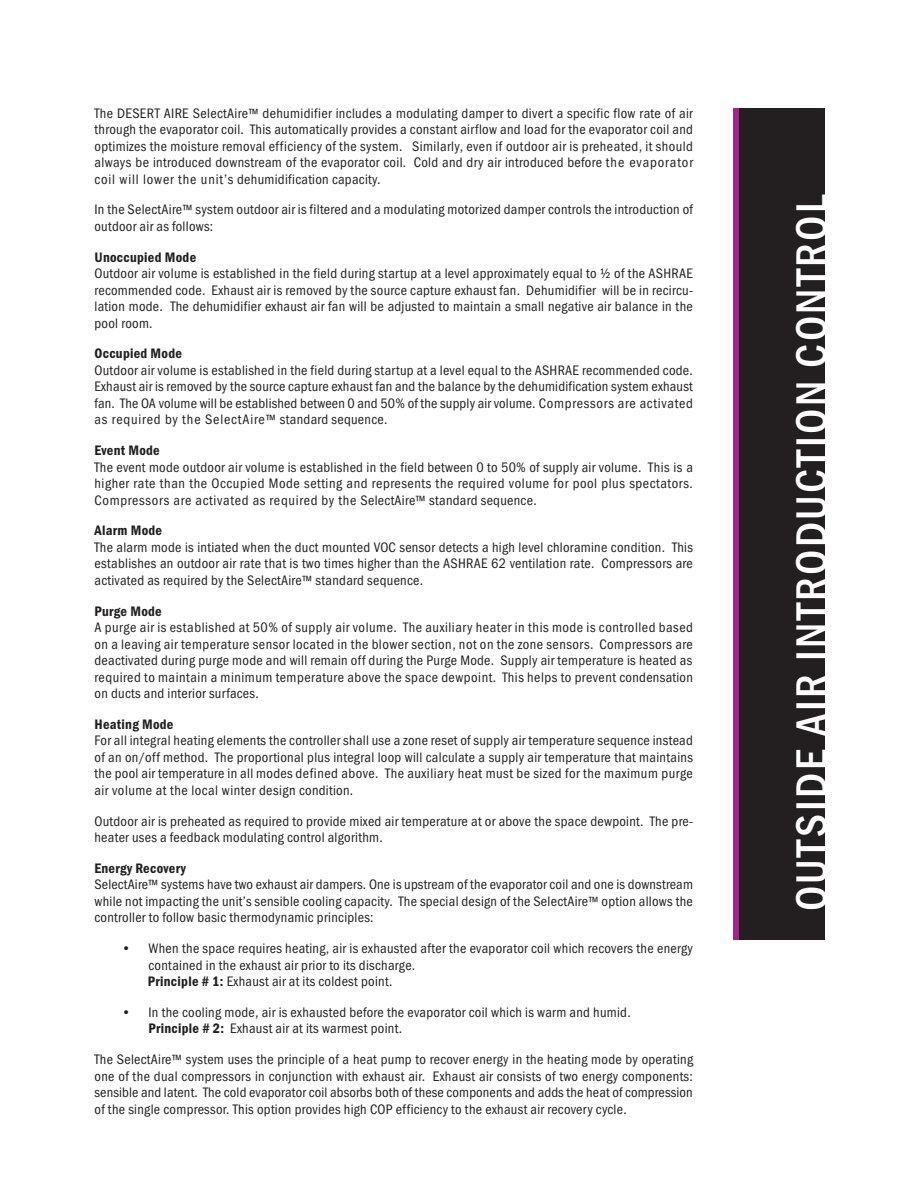
<style>
.page{position:relative;width:918px;height:1188px;background:#fff}
.page>*{position:absolute;margin:0;border:0;box-sizing:border-box;transform-origin:0 0}
.t1{font:500 condensed 45px "Franklin Gothic Itc T";letter-spacing:.055em;color:#fff}
.t2{font:condensed 14.25px/16.5px "Franklin Gothic Itc T";letter-spacing:.02em;color:#231f20;text-align:justify}
.t3{font:600 condensed 14.25px "Franklin Gothic Itc T";letter-spacing:.02em;color:#231f20}
.s1{font-weight:600}
</style>
<div class="page">
<div style="left:734px;top:108px;width:91px;height:836px;background:#231f20"></div>
<div style="left:733px;top:108px;width:6px;height:832px;background:#a6228e"></div>
<div style="left:732px;top:940px;width:105px;height:19px;background:#fff"></div>
<p class="t2" style="left:94px;top:106px;width:600px">The DESERT AIRE SelectAire™ dehumidifier includes a modulating damper to divert a specific flow rate of air through the evaporator coil. This automatically provides a constant airflow and load for the evaporator coil and optimizes the moisture removal efficiency of the system. Similarly, even if outdoor air is preheated, it should always be introduced downstream of the evaporator coil. Cold and dry air introduced before the evaporator coil will lower the unit’s dehumidification capacity.</p>
<p class="t2" style="left:94px;top:203px;width:600px">In the SelectAire™ system outdoor air is filtered and a modulating motorized damper controls the introduction of outdoor air as follows:</p>
<p class="t3" style="left:94px;top:252px;width:103px">Unoccupied Mode</p>
<p class="t2" style="left:94px;top:266px;width:600px">Outdoor air volume is established in the field during startup at a level approximately equal to ½ of the ASHRAE recommended code. Exhaust air is removed by the source capture exhaust fan. Dehumidifier will be in recircu&shy;lation mode. The dehumidifier exhaust air fan will be adjusted to maintain a small negative air balance in the pool room.</p>
<p class="t3" style="left:94px;top:348px;width:89px">Occupied Mode</p>
<p class="t2" style="left:94px;top:363px;width:600px">Outdoor air volume is established in the field during startup at a level equal to the ASHRAE recommended code.<br>Exhaust air is removed by the source capture exhaust fan and the balance by the dehumidification system exhaust fan. The OA volume will be established between 0 and 50% of the supply air volume. Compressors are activated as required by the SelectAire™ standard sequence.</p>
<p class="t3" style="left:94px;top:445px;width:67px">Event Mode</p>
<p class="t2" style="left:94px;top:460px;width:600px">The event mode outdoor air volume is established in the field between 0 to 50% of supply air volume. This is a higher rate than the Occupied Mode setting and represents the required volume for pool plus spectators.<br>Compressors are activated as required by the SelectAire™ standard sequence.</p>
<p class="t3" style="left:94px;top:525px;width:69px">Alarm Mode</p>
<p class="t2" style="left:94px;top:540px;width:600px">The alarm mode is intiated when the duct mounted VOC sensor detects a high level chloramine condition. This establishes an outdoor air rate that is two times higher than the ASHRAE 62 ventilation rate. Compressors are activated as required by the SelectAire™ standard sequence.</p>
<p class="t3" style="left:94px;top:606px;width:69px">Purge Mode</p>
<p class="t2" style="left:94px;top:620px;width:600px">A purge air is established at 50% of supply air volume. The auxiliary heater in this mode is controlled based on a leaving air temperature sensor located in the blower section, not on the zone sensors. Compressors are deactivated during purge mode and will remain off during the Purge Mode. Supply air temperature is heated as required to maintain a minimum temperature above the space dewpoint. This helps to prevent condensation on ducts and interior surfaces.</p>
<p class="t3" style="left:94px;top:719px;width:81px">Heating Mode</p>
<p class="t2" style="left:94px;top:734px;width:600px">For all integral heating elements the controller shall use a zone reset of supply air temperature sequence instead of an on/off method. The proportional plus integral loop will calculate a supply air temperature that maintains the pool air temperature in all modes defined above. The auxiliary heat must be sized for the maximum purge air volume at the local winter design condition.</p>
<p class="t2" style="left:94px;top:814px;width:600px">Outdoor air is preheated as required to provide mixed air temperature at or above the space dewpoint. The pre&shy;heater uses a feedback modulating control algorithm.</p>
<p class="t3" style="left:94px;top:863px;width:93px">Energy Recovery</p>
<p class="t2" style="left:94px;top:878px;width:600px">SelectAire™ systems have two exhaust air dampers. One is upstream of the evaporator coil and one is downstream while not impacting the unit’s sensible cooling capacity. The special design of the SelectAire™ option allows the controller to follow basic thermodynamic principles:</p>
<p class="t2" style="left:148px;top:941px;width:546px;text-align:left;text-indent:-26px">• When the space requires heating, air is exhausted after the evaporator coil which recovers the energy contained in the exhaust air prior to its discharge.<br><span class="s1">Principle # 1:</span> Exhaust air at its coldest point.</p>
<p class="t2" style="left:148px;top:1005px;width:484px;text-indent:-27px">• In the cooling mode, air is exhausted before the evaporator coil which is warm and humid.<br><span class="s1">Principle # 2:</span> Exhaust air at its warmest point.</p>
<p class="t2" style="left:94px;top:1052px;width:600px">The SelectAire™ system uses the principle of a heat pump to recover energy in the heating mode by operating one of the dual compressors in conjunction with exhaust air. Exhaust air consists of two energy components: sensible and latent. The cold evaporator coil absorbs both of these components and adds the heat of compression of the single compressor. This option provides high COP efficiency to the exhaust air recovery cycle.</p>
<h1 class="t1" style="left:795px;top:911px;width:718px;rotate:-90deg">OUTSIDE AIR INTRODUCTION CONTROL</h1>
</div>
